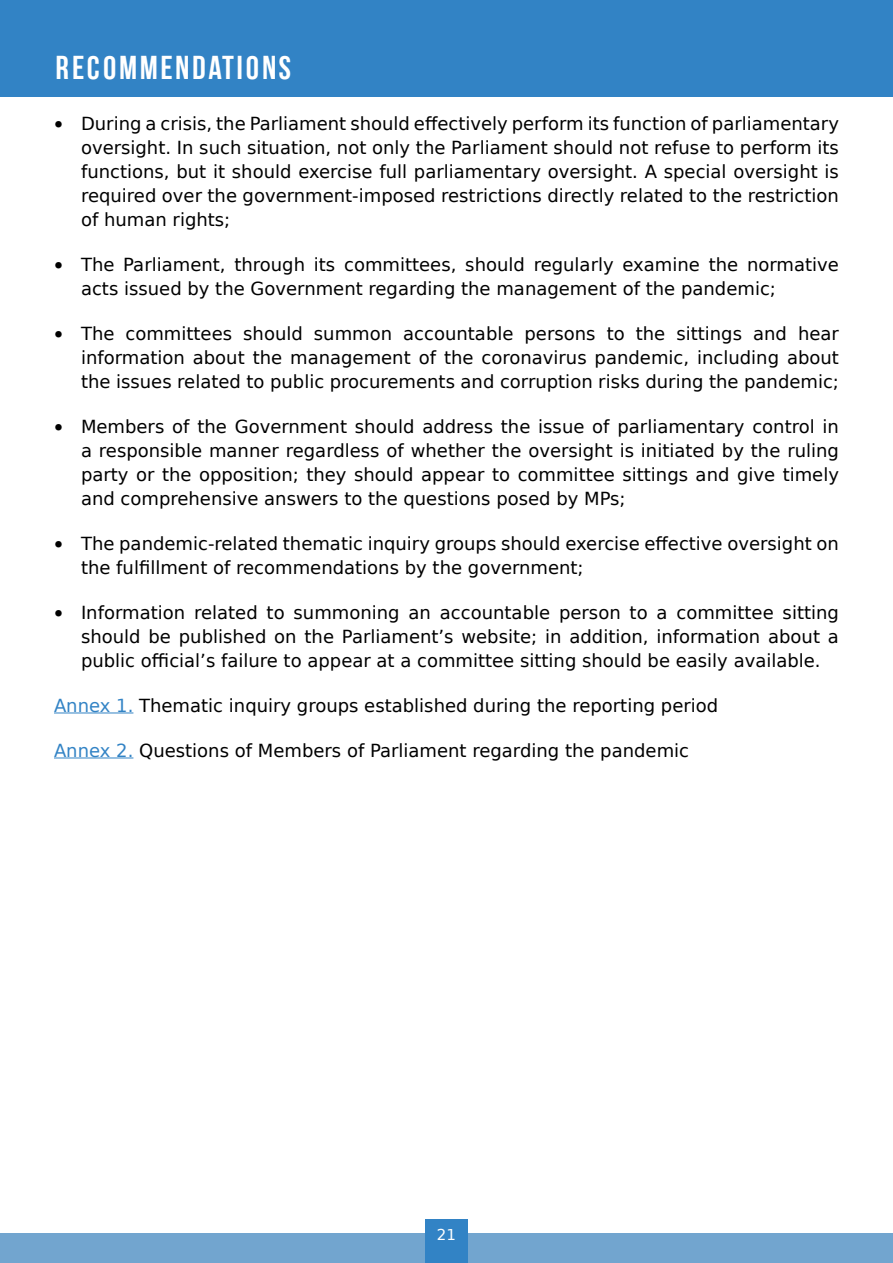
<style>
.page{position:relative;width:893px;height:1263px;background:#fff}
.page>*{position:absolute;margin:0;border:0;box-sizing:border-box;transform-origin:0 0}
.t1{font:700 33px "Bebas Neue";color:#fff}
.t2{font:18px/24px "DejaVu Sans";color:#000;text-align:justify}
.t3{font:15px "DejaVu Sans";color:#fff}
.s1{font-family:"Calibri";font-weight:700}
.s2{color:#3283c5}
</style>
<div class="page">
<div style="left:0;top:1233px;width:893px;height:30px;background:#72a5cf"></div>
<div style="left:425px;top:1219px;width:42px;height:44px;background:#3283c5"></div>
<div style="left:0;top:0;width:893px;height:96px;background:#3283c5"></div>
<hr style="left:54px;top:712px;width:79px;height:1px;background:#3283c5">
<hr style="left:54px;top:757px;width:79px;height:1px;background:#3283c5">
<h1 class="t1" style="left:54px;top:49px;width:241px">RECOMMENDATIONS</h1>
<p class="t2" style="left:81px;top:111px;width:759px;text-indent:-27px"><span class="s1">•</span> During a crisis, the Parliament should effectively perform its function of parliamentary oversight. In such situation, not only the Parliament should not refuse to perform its functions, but it should exercise full parliamentary oversight. A special oversight is required over the government-imposed restrictions directly related to the restriction of human rights;</p>
<p class="t2" style="left:81px;top:252px;width:759px;text-indent:-27px"><span class="s1">•</span> The Parliament, through its committees, should regularly examine the normative acts issued by the Government regarding the management of the pandemic;</p>
<p class="t2" style="left:81px;top:321px;width:759px;text-indent:-27px"><span class="s1">•</span> The committees should summon accountable persons to the sittings and hear information about the management of the coronavirus pandemic, including about the issues related to public procurements and corruption risks during the pandemic;</p>
<p class="t2" style="left:81px;top:414px;width:759px;text-indent:-27px"><span class="s1">•</span> Members of the Government should address the issue of parliamentary control in a responsible manner regardless of whether the oversight is initiated by the ruling party or the opposition; they should appear to committee sittings and give timely and comprehensive answers to the questions posed by MPs;</p>
<p class="t2" style="left:81px;top:531px;width:759px;text-indent:-27px"><span class="s1">•</span> The pandemic-related thematic inquiry groups should exercise effective oversight on the fulfillment of recommendations by the government;</p>
<p class="t2" style="left:81px;top:600px;width:759px;text-indent:-27px"><span class="s1">•</span> Information related to summoning an accountable person to a committee sitting should be published on the Parliament’s website; in addition, information about a public official’s failure to appear at a committee sitting should be easily available.</p>
<p class="t2" style="left:54px;top:693px;width:666px"><span class="s2">Annex 1.</span> Thematic inquiry groups established during the reporting period</p>
<p class="t2" style="left:54px;top:738px;width:637px"><span class="s2">Annex 2.</span> Questions of Members of Parliament regarding the pandemic</p>
<p class="t3" style="left:437px;top:1222px;width:21px">21</p>
</div>
